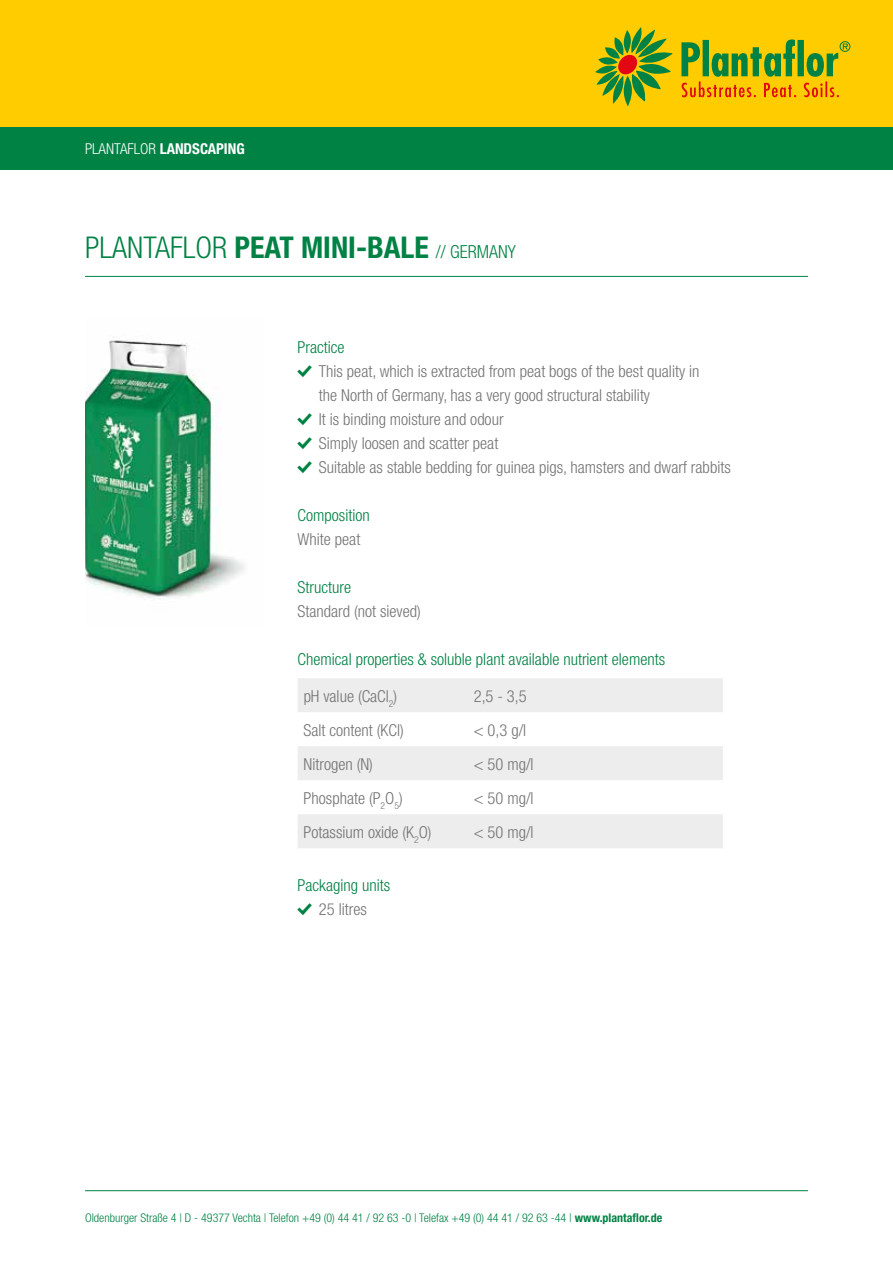
<style>
.page{position:relative;width:893px;height:1263px;background:#fff}
.page>*{position:absolute;margin:0;border:0;box-sizing:border-box;transform-origin:0 0}
.t1{font:700 condensed 30px "Helvetica Neue";color:#008244}
.t2{font:300 condensed 16.5px/24px "Helvetica Neue";color:#747373}
.t3{font:300 condensed 16.5px "Helvetica Neue";color:#008244}
.t4{font:700 condensed 15px "Helvetica Neue";color:#fff}
.t5{font:300 condensed 12px "Helvetica Neue";color:#008244}
.s1{font-weight:300}
.s2{font-weight:300;font-size:18px}
.s3{font-weight:700}
</style>
<div class="page">
<div style="left:0;top:0;width:893px;height:128px;background:#fc0"></div>
<svg style="left:595px;top:27px;width:78px;height:79px"></svg>
<svg style="left:681px;top:39px;width:169px;height:58px"></svg>
<div style="left:0;top:128px;width:893px;height:42px;background:#008244"></div>
<hr style="left:85px;top:1190px;width:723px;height:1px;background:#008244">
<hr style="left:85px;top:276px;width:723px;height:1px;background:#008244">
<img style="left:85px;top:337px;width:159px;height:263px">
<svg style="left:298px;top:678px;width:425px;height:170px;fill:#ededed"></svg>
<p class="t4" style="left:85px;top:140px;width:161px"><span class="s1">PLANTAFLOR</span> LANDSCAPING</p>
<h1 class="t1" style="left:85px;top:229px;width:432px"><span class="s1">PLANTAFLOR</span> PEAT MINI-BALE <span class="s2">// GERMANY</span></h1>
<p class="t3" style="left:298px;top:338px;width:49px">Practice</p>
<p class="t2" style="left:319px;top:359px;width:413px">This peat, which is extracted from peat bogs of the best quality in<br>the North of Germany, has a very good structural stability<br>It is binding moisture and odour<br>Simply loosen and scatter peat<br>Suitable as stable bedding for guinea pigs, hamsters and dwarf rabbits</p>
<p class="t3" style="left:298px;top:506px;width:74px">Composition</p>
<p class="t2" style="left:298px;top:527px;width:64px">White peat</p>
<p class="t3" style="left:298px;top:578px;width:55px">Structure</p>
<p class="t2" style="left:298px;top:599px;width:125px">Standard (not sieved)</p>
<p class="t3" style="left:298px;top:650px;width:369px">Chemical properties &amp; soluble plant available nutrient elements</p>
<p class="t2" style="left:304px;top:684px;width:95px">pH value (CaCl<sub>2</sub>)</p>
<p class="t2" style="left:474px;top:684px;width:55px">2,5 - 3,5</p>
<p class="t2" style="left:304px;top:718px;width:102px">Salt content (KCl)</p>
<p class="t2" style="left:474px;top:718px;width:54px">&lt; 0,3 g/l</p>
<p class="t2" style="left:304px;top:752px;width:71px">Nitrogen (N)</p>
<p class="t2" style="left:474px;top:752px;width:61px">&lt; 50 mg/l</p>
<p class="t2" style="left:304px;top:786px;width:101px">Phosphate (P<sub>2</sub>O<sub>5</sub>)</p>
<p class="t2" style="left:474px;top:786px;width:61px">&lt; 50 mg/l</p>
<p class="t2" style="left:304px;top:820px;width:129px">Potassium oxide (K<sub>2</sub>O)</p>
<p class="t2" style="left:474px;top:820px;width:61px">&lt; 50 mg/l</p>
<p class="t3" style="left:298px;top:876px;width:94px">Packaging units</p>
<p class="t2" style="left:319px;top:897px;width:49px">25 litres</p>
<p class="t5" style="left:85px;top:1210px;width:579px">Oldenburger Straße 4 | D - 49377 Vechta | Telefon +49 (0) 44 41 / 92 63 -0 | Telefax +49 (0) 44 41 / 92 63 -44 | <span class="s3">www.plantaflor.de</span></p>
</div>
